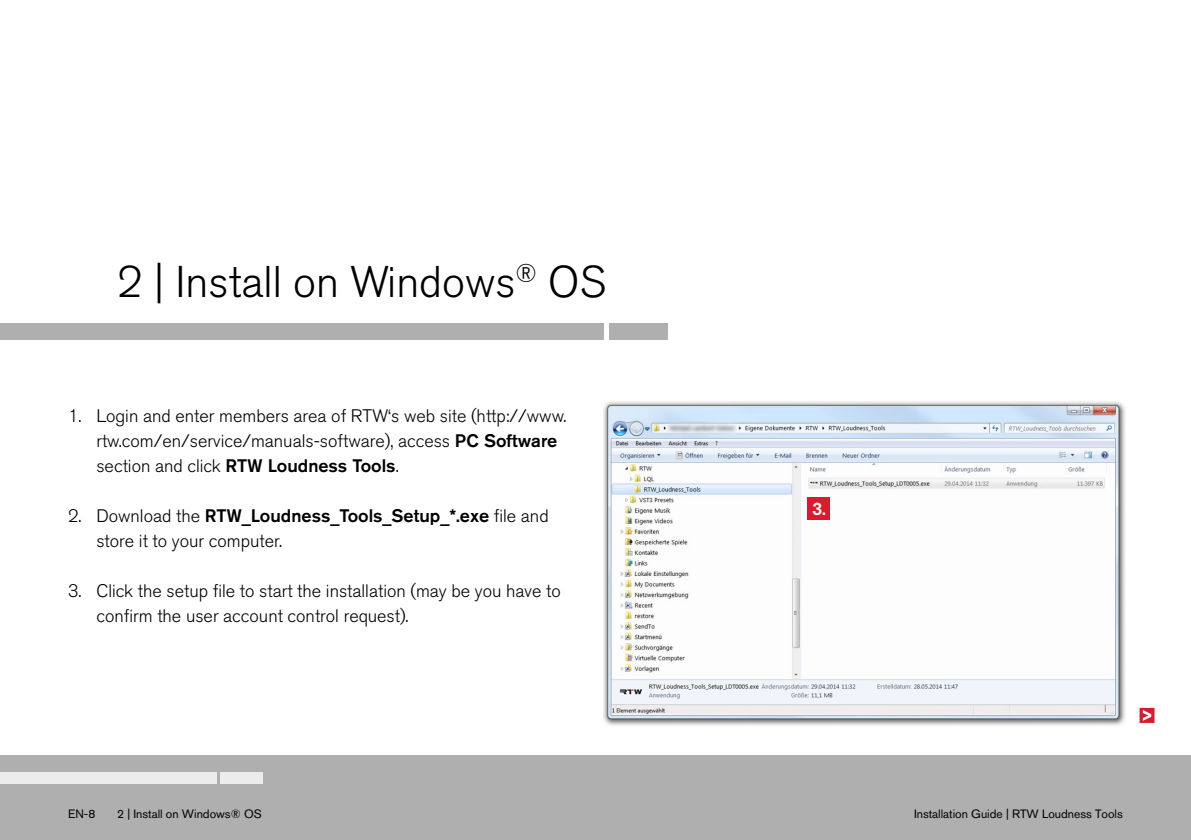
<style>
.page{position:relative;width:1191px;height:840px;background:#fff}
.page>*{position:absolute;margin:0;border:0;box-sizing:border-box;transform-origin:0 0}
.t1{font:300 44px "Akzidenz Grotesk BE";color:#000}
.t2{font:300 18px/25px "Akzidenz Grotesk BE";color:#000}
.t3{font:500 18px "Akzidenz Grotesk BE";color:#fff}
.t4{font:12px "Akzidenz Grotesk BE";color:#000}
.s1{font-weight:500}
</style>
<div class="page">
<div style="left:0;top:754px;width:1190px;height:85px;background:#afafb0"></div>
<div style="left:221px;top:772px;width:42px;height:11px;background:#ececec"></div>
<div style="left:0;top:772px;width:217px;height:11px;background:#ececec"></div>
<div style="left:609px;top:323px;width:59px;height:17px;background:#afafb0"></div>
<div style="left:0;top:323px;width:603px;height:17px;background:#afafb0"></div>
<img style="left:604px;top:401px;width:521px;height:325px">
<div style="left:807px;top:497px;width:23px;height:22px;background:#d91b2b"></div>
<div style="left:1140px;top:708px;width:14px;height:14px;border:1px solid #d91b2b"></div>
<svg style="left:1142px;top:709px;width:9px;height:11px"></svg>
<h1 class="t1" style="left:117px;top:265px;width:490px">2 | Install on Windows<sup>®</sup> OS</h1>
<p class="t2" style="left:96px;top:405px;width:471px;text-indent:-28px">1. Login and enter members area of RTW‘s web site (http://www. rtw.com/en/service/manuals-software), access <span class="s1">PC Software </span>section and click <span class="s1">RTW Loudness Tools</span>.</p>
<p class="t2" style="left:96px;top:505px;width:454px;text-indent:-28px">2. Download the <span class="s1">RTW_Loudness_Tools_Setup_*.exe</span> file and store it to your computer.</p>
<p class="t2" style="left:96px;top:580px;width:466px;text-indent:-28px">3. Click the setup file to start the installation (may be you have to confirm the user account control request).</p>
<p class="t3" style="left:812px;top:502px;width:15px">3.</p>
<p class="t4" style="left:68px;top:808px;width:29px">EN-8</p>
<p class="t4" style="left:117px;top:808px;width:146px">2 | Install on Windows® OS</p>
<p class="t4" style="left:914px;top:808px;width:210px">Installation Guide | RTW Loudness Tools</p>
</div>
